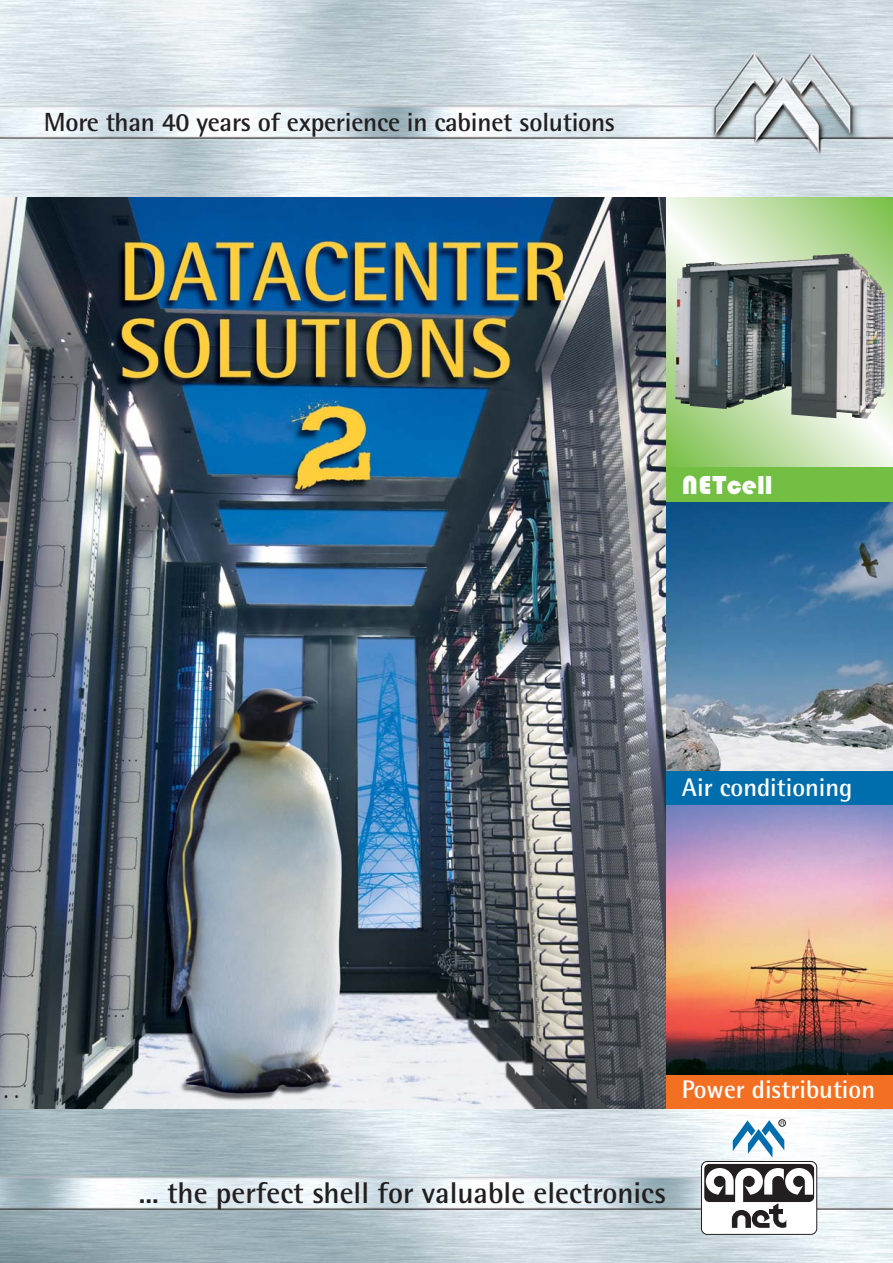
<style>
.page{position:relative;width:893px;height:1263px;background:#fff}
.page>*{position:absolute;margin:0;border:0;box-sizing:border-box;transform-origin:0 0}
.t1{font:700 30px "Agfa Rotis Semisans";color:#231f20}
.t2{font:900 27px "Blippo";color:#fff}
.t3{font:700 26.25px "Agfa Rotis Semisans";letter-spacing:-.01em;color:#231f20}
.t4{font:700 25.5px "Agfa Rotis Semisans";color:#fff}
</style>
<div class="page">
<img style="left:0;top:0;width:892px;height:198px">
<img style="left:665px;top:502px;width:227px;height:270px">
<div style="left:665px;top:772px;width:227px;height:34px;background:#006dad"></div>
<svg style="left:665px;top:198px;width:227px;height:270px"></svg>
<img style="left:675px;top:254px;width:210px;height:165px">
<div style="left:665px;top:468px;width:227px;height:34px;background:#72bf44"></div>
<img style="left:665px;top:806px;width:227px;height:270px">
<div style="left:665px;top:1076px;width:227px;height:34px;background:#f36f21"></div>
<img style="left:0;top:198px;width:665px;height:912px">
<img style="left:0;top:1110px;width:892px;height:153px">
<svg style="left:701px;top:1161px;width:116px;height:74px"></svg>
<svg style="left:731px;top:1116px;width:53px;height:42px"></svg>
<div style="left:778px;top:1119px;width:7px;height:8px;border:1px solid #231f20;border-radius:50%"></div>
<svg style="left:704px;top:1164px;width:109px;height:64px"></svg>
<p class="t3" style="left:44px;top:113px;width:572px">More than 40 years of experience in cabinet solutions</p>
<p class="t2" style="left:682px;top:476px;width:92px">NETcell</p>
<p class="t4" style="left:682px;top:779px;width:172px">Air conditioning</p>
<p class="t4" style="left:682px;top:1081px;width:194px">Power distribution</p>
<p class="t1" style="left:139px;top:1182px;width:529px">... the perfect shell for valuable electronics</p>
<p class="t1" style="left:101px;top:1185px;width:564px">... die optimal Schale ü wertvo le Elektronik</p>
</div>
